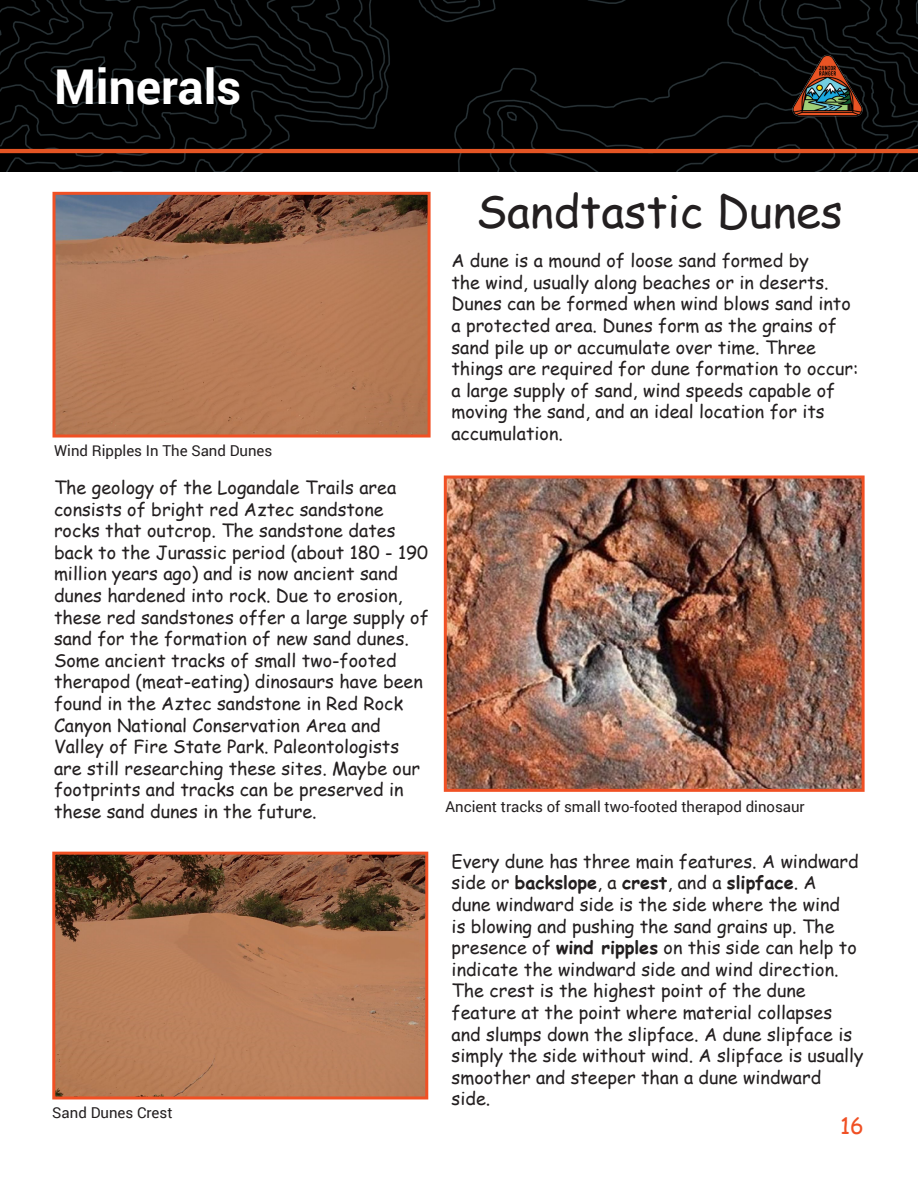
<style>
.page{position:relative;width:918px;height:1188px;background:#fff}
.page>*{position:absolute;margin:0;border:0;box-sizing:border-box;transform-origin:0 0}
.t1{font:700 48px "Roboto";color:#fff}
.t2{font:45px "Comic Sans MS";color:#231f20}
.t3{font:22.5px "Comic Sans MS";color:#f05024}
.t4{font:18px/21.6px "Comic Sans MS";color:#231f20}
.t5{font:15px "Roboto";color:#231f20}
.s1{font-weight:700}
</style>
<div class="page">
<img style="left:0;top:0;width:918px;height:172px">
<img style="left:774px;top:38px;width:108px;height:98px">
<img style="left:56px;top:196px;width:371px;height:238px">
<div style="left:52px;top:192px;width:379px;height:246px;border:3px solid #f05024"></div>
<img style="left:448px;top:480px;width:413px;height:308px">
<div style="left:444px;top:476px;width:421px;height:316px;border:3px solid #f05024"></div>
<img style="left:56px;top:856px;width:368px;height:240px">
<div style="left:52px;top:852px;width:376px;height:248px;border:3px solid #f05024"></div>
<p class="t1" style="left:54px;top:53px;width:189px">Minerals</p>
<p class="t5" style="left:54px;top:440px;width:220px">Wind Ripples In The Sand Dunes</p>
<p class="t4" style="left:54px;top:476px;width:376px">The geology of the Logandale Trails area consists of bright red Aztec sandstone rocks that outcrop. The sandstone dates back to the Jurassic period (about 180 - 190 million years ago) and is now ancient sand dunes hardened into rock. Due to erosion, these red sandstones offer a large supply of sand for the formation of new sand dunes.<br>Some ancient tracks of small two-footed therapod (meat-eating) dinosaurs have been found in the Aztec sandstone in Red Rock Canyon National Conservation Area and Valley of Fire State Park. Paleontologists are still researching these sites. Maybe our footprints and tracks can be preserved in these sand dunes in the future.</p>
<p class="t5" style="left:52px;top:1103px;width:122px">Sand Dunes Crest</p>
<p class="t2" style="left:476px;top:178px;width:368px">Sandtastic Dunes</p>
<p class="t4" style="left:451px;top:249px;width:408px">A dune is a mound of loose sand formed by<br>the wind, usually along beaches or in deserts.<br>Dunes can be formed when wind blows sand into a protected area. Dunes form as the grains of sand pile up or accumulate over time. Three things are required for dune formation to occur: a large supply of sand, wind speeds capable of moving the sand, and an ideal location for its accumulation.</p>
<p class="t5" style="left:446px;top:796px;width:361px">Ancient tracks of small two-footed therapod dinosaur</p>
<p class="t4" style="left:452px;top:850px;width:413px">Every dune has three main features. A windward side or <span class="s1">backslope</span>, a <span class="s1">crest</span>, and a <span class="s1">slipface</span>. A<br>dune windward side is the side where the wind<br>is blowing and pushing the sand grains up. The presence of <span class="s1">wind ripples</span> on this side can help to indicate the windward side and wind direction.<br>The crest is the highest point of the dune feature at the point where material collapses and slumps down the slipface. A dune slipface is simply the side without wind. A slipface is usually smoother and steeper than a dune windward side.</p>
<p class="t3" style="left:840px;top:1109px;width:25px">16</p>
</div>
